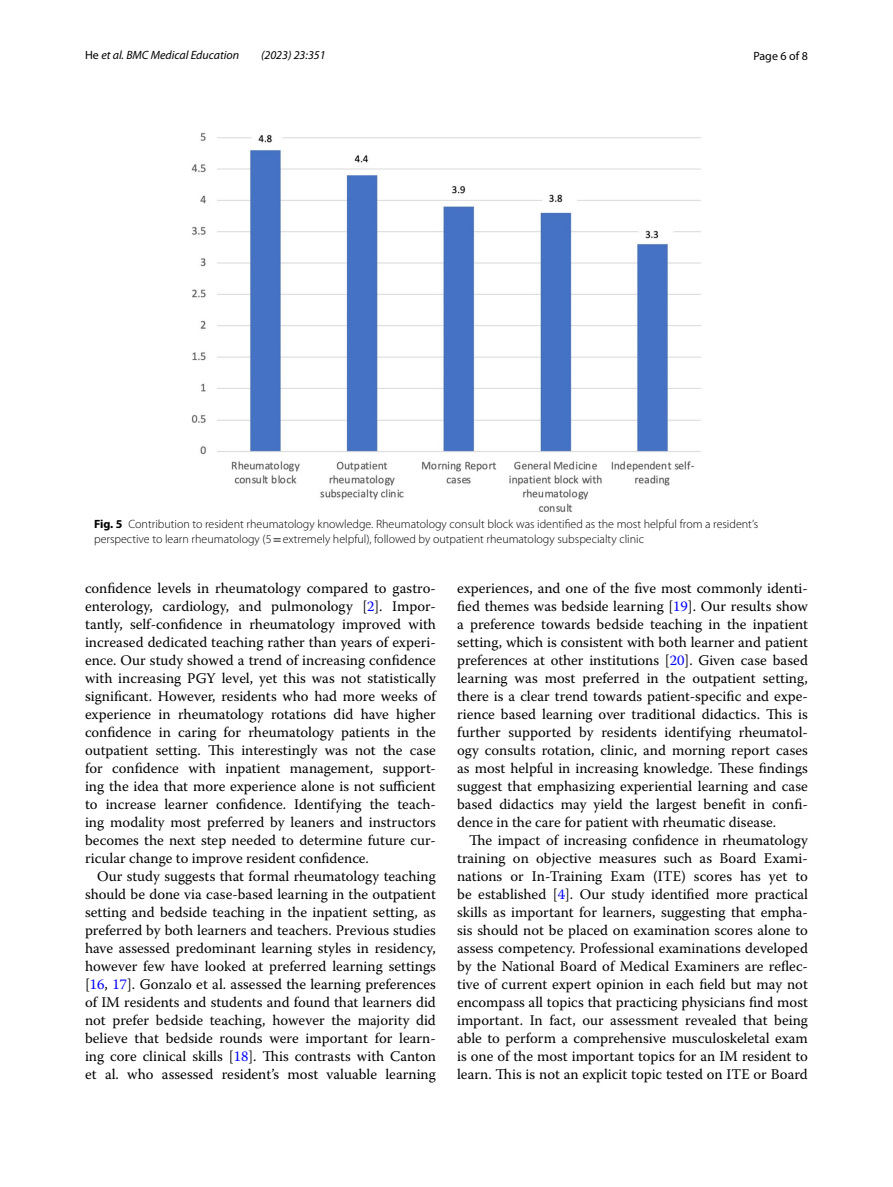
<style>
.page{position:relative;width:893px;height:1187px;background:#fff}
.page>*{position:absolute;margin:0;border:0;box-sizing:border-box;transform-origin:0 0}
.t1{font:14.7px/18px "Warnock Pro";color:#000;text-align:justify}
.t2{font:300 12px/15px "Myriad Pro";color:#000}
.t3{font:italic 12px "Myriad Pro";color:#000}
.t4{font:12px "Myriad Pro";color:#000}
.s1{font-style:normal}
.s2{font-weight:700}
.s3{font-family:"STIX";font-weight:400}
.s4{color:#00f}
</style>
<div class="page">
<img style="left:191px;top:133px;width:510px;height:379px">
<p class="t3" style="left:85px;top:48px;width:156px"><span class="s1">He</span> et al. BMC Medical Education</p>
<p class="t3" style="left:261px;top:48px;width:66px">(2023) 23:351</p>
<p class="t4" style="left:753px;top:48px;width:56px">Page 6 of 8</p>
<p class="t2" style="left:94px;top:516px;width:666px"><span class="s2">Fig. 5</span> Contribution to resident rheumatology knowledge. Rheumatology consult block was identified as the most helpful from a resident’s perspective to learn rheumatology (5<span class="s3">=</span>extremely helpful), followed by outpatient rheumatology subspecialty clinic</p>
<p class="t1" style="left:85px;top:578px;width:352px">confidence levels in rheumatology compared to gastro&shy;enterology, cardiology, and pulmonology [<span class="s4">2</span>]. Impor&shy;tantly, self-confidence in rheumatology improved with increased dedicated teaching rather than years of experi&shy;ence. Our study showed a trend of increasing confidence with increasing PGY level, yet this was not statistically significant. However, residents who had more weeks of experience in rheumatology rotations did have higher confidence in caring for rheumatology patients in the outpatient setting. This interestingly was not the case for confidence with inpatient management, support&shy;ing the idea that more experience alone is not sufficient to increase learner confidence. Identifying the teach&shy;ing modality most preferred by leaners and instructors becomes the next step needed to determine future cur&shy;ricular change to improve resident confidence.</p>
<p class="t1" style="left:85px;top:866px;width:352px;text-indent:12px">Our study suggests that formal rheumatology teaching should be done via case-based learning in the outpatient setting and bedside teaching in the inpatient setting, as preferred by both learners and teachers. Previous studies have assessed predominant learning styles in residency, however few have looked at preferred learning settings [<span class="s4">16</span>, <span class="s4">17</span>]. Gonzalo et al. assessed the learning preferences of IM residents and students and found that learners did not prefer bedside teaching, however the majority did believe that bedside rounds were important for learn&shy;ing core clinical skills [<span class="s4">18</span>]. This contrasts with Canton et al. who assessed resident’s most valuable learning</p>
<p class="t1" style="left:457px;top:578px;width:352px">experiences, and one of the five most commonly identi&shy;fied themes was bedside learning [<span class="s4">19</span>]. Our results show a preference towards bedside teaching in the inpatient setting, which is consistent with both learner and patient preferences at other institutions [<span class="s4">20</span>]. Given case based learning was most preferred in the outpatient setting, there is a clear trend towards patient-specific and expe&shy;rience based learning over traditional didactics. This is further supported by residents identifying rheumatol&shy;ogy consults rotation, clinic, and morning report cases as most helpful in increasing knowledge. These findings suggest that emphasizing experiential learning and case based didactics may yield the largest benefit in confi&shy;dence in the care for patient with rheumatic disease.</p>
<p class="t1" style="left:457px;top:830px;width:352px;text-indent:12px">The impact of increasing confidence in rheumatology training on objective measures such as Board Exami&shy;nations or In-Training Exam (ITE) scores has yet to be established [<span class="s4">4</span>]. Our study identified more practical skills as important for learners, suggesting that empha&shy;sis should not be placed on examination scores alone to assess competency. Professional examinations developed by the National Board of Medical Examiners are reflec&shy;tive of current expert opinion in each field but may not encompass all topics that practicing physicians find most important. In fact, our assessment revealed that being able to perform a comprehensive musculoskeletal exam is one of the most important topics for an IM resident to learn. This is not an explicit topic tested on ITE or Board</p>
</div>
